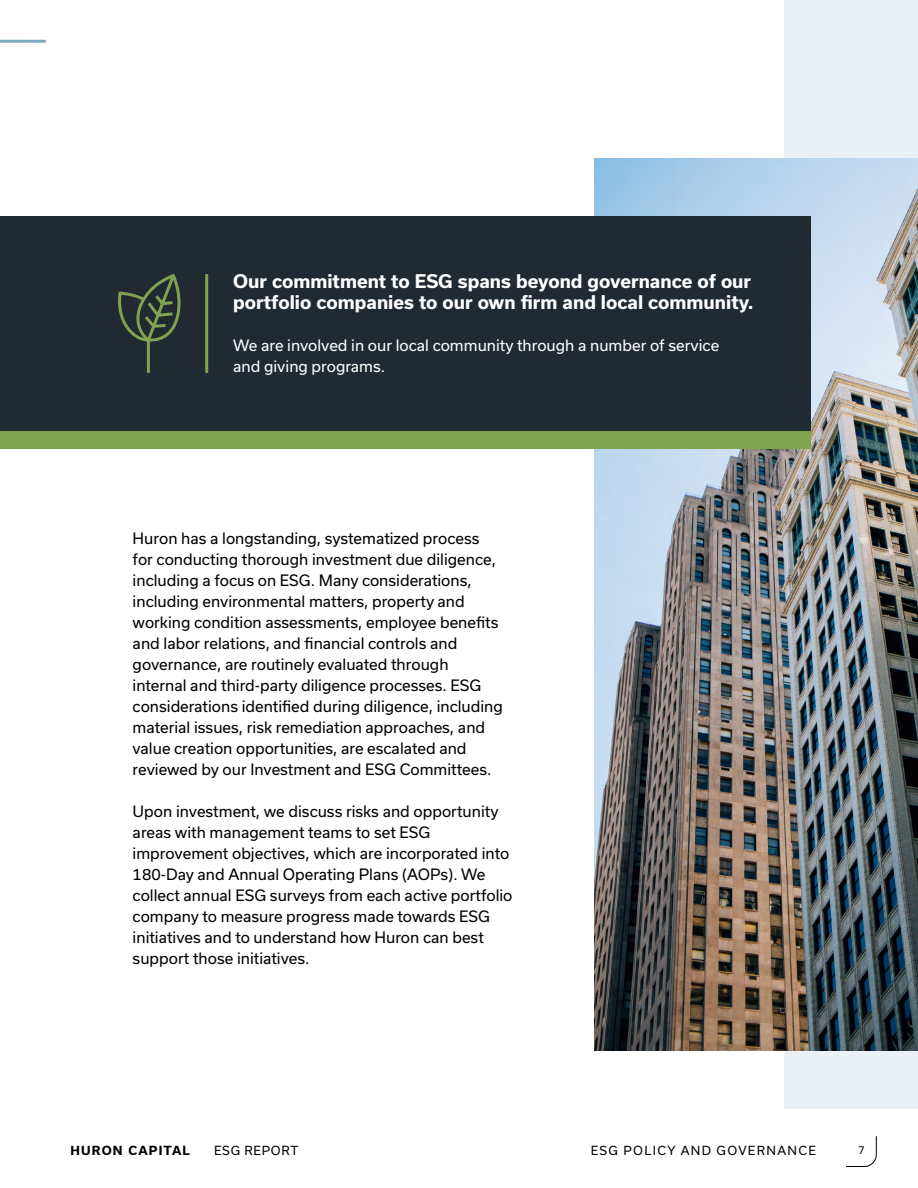
<style>
.page{position:relative;width:918px;height:1188px;background:#fff}
.page>*{position:absolute;margin:0;border:0;box-sizing:border-box;transform-origin:0 0}
.t1{font:700 18px/21px "Usual";color:#fff}
.t2{font:15px/21px "Usual";color:#000}
.t3{font:15px/21px "Usual";color:#fff}
.t4{font:12px "Usual";letter-spacing:.115em;color:#000}
.t5{font:700 12px "Usual";letter-spacing:.1em;color:#000}
.t6{font:12px "Usual";letter-spacing:.065em;color:#000}
.t7{font:10.5px "Usual";color:#000}
</style>
<div class="page">
<svg style="left:846px;top:1136px;width:31px;height:31px"></svg>
<hr style="left:0;top:40px;width:46px;height:3px;background:#7babc3">
<div style="left:785px;top:0;width:133px;height:1109px;background:#eaf1f6"></div>
<img style="left:594px;top:158px;width:324px;height:893px">
<div style="left:0;top:216px;width:810px;height:215px;background:#212933"></div>
<div style="left:0;top:431px;width:810px;height:18px;background:#80a34f"></div>
<svg style="left:118px;top:274px;width:63px;height:99px"></svg>
<hr style="left:205px;top:274px;width:3px;height:99px;background:#80a34f">
<p class="t1" style="left:233px;top:271px;width:522px">Our commitment to ESG spans beyond governance of our portfolio companies to our own firm and local community.</p>
<p class="t3" style="left:233px;top:335px;width:488px">We are involved in our local community through a number of service and giving programs.</p>
<p class="t2" style="left:133px;top:528px;width:372px">Huron has a longstanding, systematized process for conducting thorough investment due diligence, including a focus on ESG. Many considerations, including environmental matters, property and working condition assessments, employee benefits and labor relations, and financial controls and governance, are routinely evaluated through internal and third-party diligence processes. ESG considerations identified during diligence, including material issues, risk remediation approaches, and value creation opportunities, are escalated and reviewed by our Investment and ESG Committees.</p>
<p class="t2" style="left:133px;top:801px;width:381px">Upon investment, we discuss risks and opportunity areas with management teams to set ESG improvement objectives, which are incorporated into 180-Day and Annual Operating Plans (AOPs). We collect annual ESG surveys from each active portfolio company to measure progress made towards ESG initiatives and to understand how Huron can best support those initiatives.</p>
<p class="t5" style="left:71px;top:1144px;width:121px">HURON CAPITAL</p>
<p class="t6" style="left:214px;top:1143px;width:86px">ESG REPORT</p>
<p class="t7" style="left:858px;top:1144px;width:8px">7</p>
<p class="t4" style="left:591px;top:1144px;width:227px">ESG POLICY AND GOVERNANCE</p>
</div>
